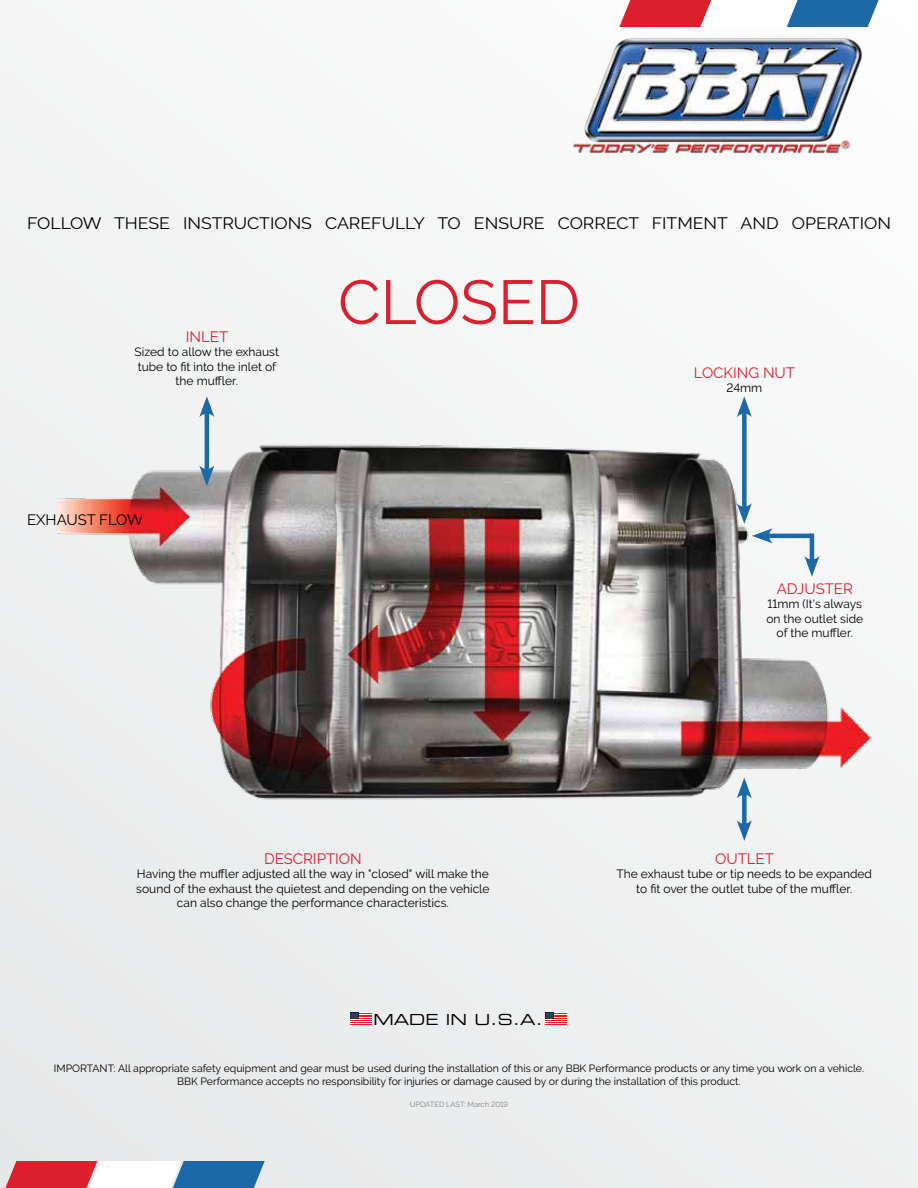
<style>
.page{position:relative;width:918px;height:1188px;background:#f2f2f3}
.page>*{position:absolute;margin:0;border:0;box-sizing:border-box;transform-origin:0 0}
.t1{font:61.95px "Raleway";color:#da202c}
.t2{font:16.5px "Raleway";color:#000;scale:1.07 1}
.t3{font:15.3px "Eurostile Extended Two";color:#000}
.t4{font:15px "Raleway";color:#da202c}
.t5{font:15px "Raleway";color:#000}
.t6{font:12px/14.4px "Raleway";color:#000;text-align:center}
.t7{font:10.5px/12.6px "Raleway";color:#000;text-align:center}
.t8{font:7.5px "Raleway";color:#808285}
</style>
<div class="page">
<svg style="left:619px;top:0;width:265px;height:27px"></svg>
<svg style="left:0;top:1161px;width:265px;height:27px"></svg>
<img style="left:573px;top:37px;width:290px;height:117px">
<svg style="left:545px;top:1013px;width:22px;height:12px"></svg>
<svg style="left:350px;top:1013px;width:21px;height:12px"></svg>
<img style="left:57px;top:416px;width:815px;height:405px">
<hr style="left:205px;top:409px;width:4px;height:65px;background:#1d68a6">
<svg style="left:199px;top:396px;width:15px;height:21px"></svg>
<svg style="left:199px;top:465px;width:15px;height:21px"></svg>
<div style="left:742px;top:409px;width:5px;height:102px;background:#1d68a6"></div>
<svg style="left:737px;top:396px;width:15px;height:21px"></svg>
<div style="left:742px;top:790px;width:5px;height:38px;background:#1d68a6"></div>
<svg style="left:737px;top:778px;width:15px;height:20px"></svg>
<svg style="left:737px;top:820px;width:15px;height:21px"></svg>
<hr style="left:764px;top:534px;width:47px;height:4px;background:#1d68a6">
<svg style="left:737px;top:503px;width:36px;height:40px"></svg>
<hr style="left:810px;top:534px;width:4px;height:30px;background:#1d68a6">
<svg style="left:804px;top:556px;width:16px;height:21px"></svg>
<h2 class="t2" style="left:27px;top:214px;width:809px">FOLLOW THESE INSTRUCTIONS CAREFULLY TO ENSURE CORRECT FITMENT AND OPERATION</h2>
<p class="t4" style="left:186px;top:328px;width:44px">INLET</p>
<p class="t6" style="left:135px;top:345px;width:146px">Sized to allow the exhaust tube to fit into the inlet of the muffler.</p>
<p class="t5" style="left:27px;top:511px;width:117px">EXHAUST FLOW</p>
<h1 class="t1" style="left:338px;top:266px;width:243px">CLOSED</h1>
<p class="t4" style="left:694px;top:364px;width:103px">LOCKING NUT</p>
<p class="t6" style="left:726px;top:381px;width:37px">24mm</p>
<p class="t4" style="left:777px;top:580px;width:78px">ADJUSTER</p>
<p class="t6" style="left:766px;top:597px;width:98px">11mm (It's always on the outlet side of the muffler.</p>
<p class="t4" style="left:264px;top:850px;width:99px">DESCRIPTION</p>
<p class="t6" style="left:136px;top:867px;width:355px">Having the muffler adjusted all the way in "closed" will make the sound of the exhaust the quietest and depending on the vehicle can also change the performance characteristics.</p>
<p class="t3" style="left:373px;top:1009px;width:171px">MADE IN U.S.A.</p>
<p class="t4" style="left:715px;top:850px;width:60px">OUTLET</p>
<p class="t6" style="left:617px;top:867px;width:257px">The exhaust tube or tip needs to be expanded to fit over the outlet tube of the muffler.</p>
<p class="t7" style="left:54px;top:1062px;width:812px">IMPORTANT: All appropriate safety equipment and gear must be used during the installation of this or any BBK Performance products or any time you work on a vehicle.<br>BBK Performance accepts no responsibility for injuries or damage caused by or during the installation of this product.</p>
<p class="t8" style="left:410px;top:1100px;width:100px">UPDATED LAST: March 2019</p>
</div>
